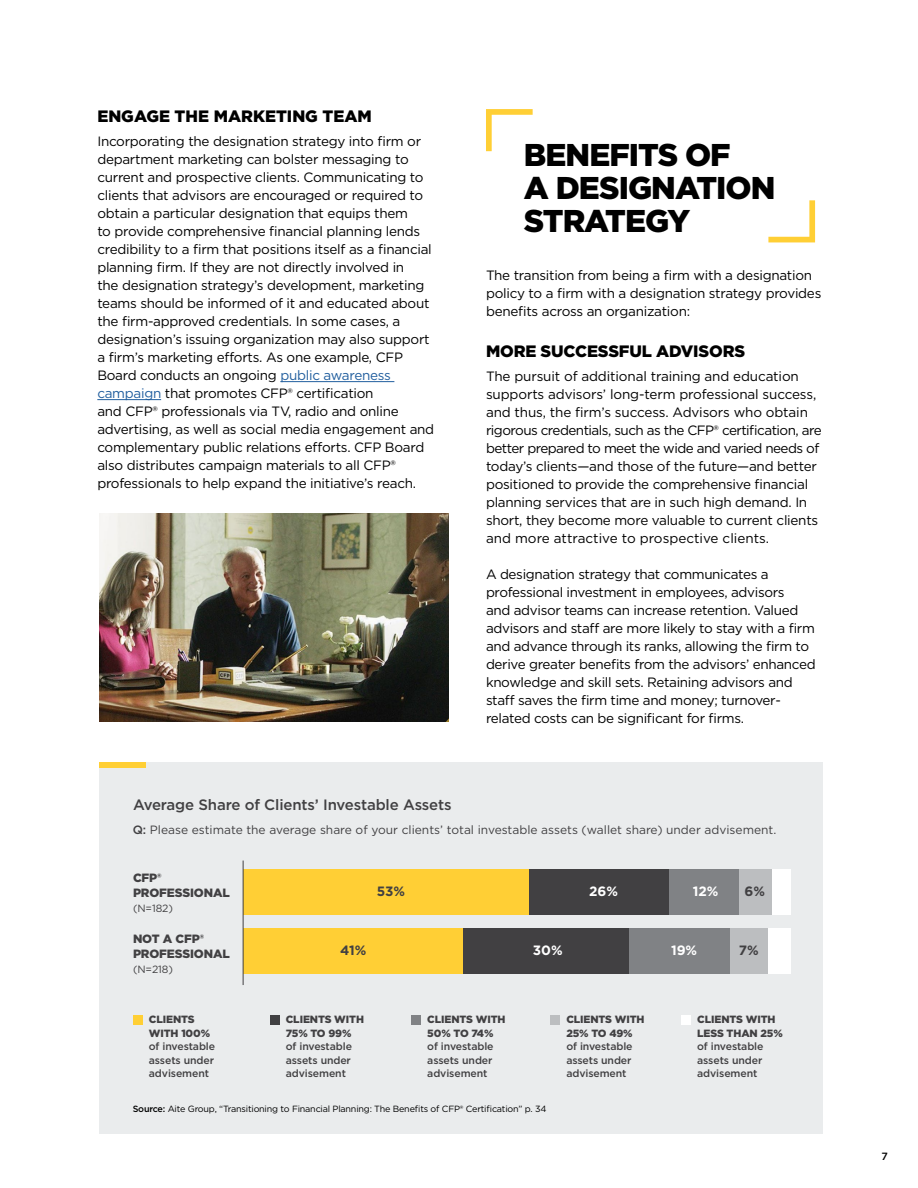
<style>
.page{position:relative;width:918px;height:1188px;background:#fff}
.page>*{position:absolute;margin:0;border:0;box-sizing:border-box;transform-origin:0 0}
.t1{font:900 31.5px/33px "Gotham";letter-spacing:-.03em;color:#000}
.t2{font:900 16.5px "Gotham";letter-spacing:-.01em;color:#000}
.t3{font:500 15px "Gotham";letter-spacing:-.01em;color:#414042}
.t4{font:13.5px/18px "Gotham";letter-spacing:-.02em;color:#000}
.t5{font:700 13.5px "Gotham";color:#fff}
.t6{font:700 13.5px "Gotham";color:#414042}
.t7{font:12px "Gotham";color:#414042}
.t8{font:900 12px/15px "Gotham";letter-spacing:-.01em;color:#414042}
.t9{font:500 10.5px/13.5px "Gotham";letter-spacing:-.01em;color:#414042;text-align:justify}
.t10{font:900 10.5px/13.5px "Gotham";letter-spacing:-.01em;color:#414042}
.t11{font:10.5px "Gotham";letter-spacing:-.01em;color:#414042}
.t12{font:500 10.5px "Gotham";color:#000}
.t13{font:9px "Gotham";letter-spacing:-.02em;color:#000}
.s1{color:#215e9e}
.s2{font-weight:500}
</style>
<div class="page">
<div style="left:100px;top:762px;width:723px;height:372px;background:#eaeced"></div>
<svg style="left:486px;top:109px;width:47px;height:42px"></svg>
<svg style="left:768px;top:200px;width:47px;height:42px"></svg>
<div style="left:100px;top:762px;width:46px;height:6px;background:#ffcf35"></div>
<div style="left:133px;top:1015px;width:9px;height:10px;background:#ffcf35"></div>
<div style="left:270px;top:1015px;width:10px;height:10px;background:#414042"></div>
<div style="left:412px;top:1015px;width:9px;height:10px;background:#808285"></div>
<div style="left:551px;top:1015px;width:9px;height:10px;background:#bcbec0"></div>
<div style="left:682px;top:1015px;width:9px;height:10px;background:#fff"></div>
<hr style="left:280px;top:381px;width:114px;height:1px;background:#215e9e">
<hr style="left:97px;top:399px;width:64px;height:1px;background:#215e9e">
<img style="left:100px;top:513px;width:348px;height:208px">
<div style="left:243px;top:928px;width:222px;height:45px;background:#ffcf35"></div>
<div style="left:463px;top:928px;width:167px;height:45px;background:#414042"></div>
<div style="left:629px;top:928px;width:103px;height:45px;background:#808285"></div>
<div style="left:730px;top:928px;width:39px;height:45px;background:#bcbec0"></div>
<div style="left:768px;top:928px;width:22px;height:45px;background:#fff"></div>
<div style="left:243px;top:869px;width:288px;height:46px;background:#ffcf35"></div>
<div style="left:529px;top:869px;width:142px;height:46px;background:#414042"></div>
<div style="left:669px;top:869px;width:70px;height:46px;background:#808285"></div>
<div style="left:739px;top:869px;width:33px;height:46px;background:#bcbec0"></div>
<div style="left:772px;top:869px;width:18px;height:46px;background:#fff"></div>
<hr style="left:243px;top:861px;width:1px;height:124px;background:#414042">
<p class="t2" style="left:97px;top:105px;width:276px">ENGAGE THE MARKETING TEAM</p>
<p class="t4" style="left:97px;top:132px;width:338px">Incorporating the designation strategy into firm or department marketing can bolster messaging to current and prospective clients. Communicating to clients that advisors are encouraged or required to obtain a particular designation that equips them<br>to provide comprehensive financial planning lends credibility to a firm that positions itself as a financial planning firm. If they are not directly involved in<br>the designation strategy’s development, marketing teams should be informed of it and educated about the firm-approved credentials. In some cases, a designation’s issuing organization may also support a firm’s marketing efforts. As one example, CFP Board conducts an ongoing <span class="s1">public awareness campaign</span> that promotes CFP® certification<br>and CFP® professionals via TV, radio and online advertising, as well as social media engagement and complementary public relations efforts. CFP Board also distributes campaign materials to all CFP® professionals to help expand the initiative’s reach.</p>
<p class="t3" style="left:133px;top:795px;width:320px">Average Share of Clients’ Investable Assets</p>
<h1 class="t1" style="left:524px;top:138px;width:253px">BENEFITS OF<br>A DESIGNATION<br>STRATEGY</h1>
<p class="t4" style="left:486px;top:266px;width:337px">The transition from being a firm with a designation policy to a firm with a designation strategy provides benefits across an organization:</p>
<p class="t2" style="left:486px;top:340px;width:261px">MORE SUCCESSFUL ADVISORS</p>
<p class="t4" style="left:486px;top:367px;width:337px">The pursuit of additional training and education supports advisors’ long-term professional success, and thus, the firm’s success. Advisors who obtain rigorous credentials, such as the CFP® certification, are better prepared to meet the wide and varied needs of today’s clients—and those of the future—and better positioned to provide the comprehensive financial planning services that are in such high demand. In short, they become more valuable to current clients and more attractive to prospective clients.</p>
<p class="t4" style="left:486px;top:565px;width:331px">A designation strategy that communicates a professional investment in employees, advisors<br>and advisor teams can increase retention. Valued advisors and staff are more likely to stay with a firm and advance through its ranks, allowing the firm to derive greater benefits from the advisors’ enhanced knowledge and skill sets. Retaining advisors and staff saves the firm time and money; turnover&shy;related costs can be significant for firms.</p>
<p class="t7" style="left:133px;top:822px;width:645px"><span class="s2">Q:</span> Please estimate the average share of your clients’ total investable assets (wallet share) under advisement.</p>
<p class="t8" style="left:133px;top:870px;width:98px">CFP®<br>PROFESSIONAL</p>
<p class="t11" style="left:133px;top:901px;width:42px">(N=182)</p>
<p class="t8" style="left:133px;top:931px;width:98px">NOT A CFP®<br>PROFESSIONAL</p>
<p class="t11" style="left:133px;top:962px;width:42px">(N=218)</p>
<p class="t10" style="left:149px;top:1013px;width:63px">CLIENTS<br>WITH 100%</p>
<p class="t9" style="left:149px;top:1040px;width:68px">of investable assets under advisement</p>
<p class="t6" style="left:377px;top:883px;width:30px">53%</p>
<p class="t5" style="left:589px;top:883px;width:30px">26%</p>
<p class="t5" style="left:693px;top:883px;width:27px">12%</p>
<p class="t6" style="left:744px;top:883px;width:22px">6%</p>
<p class="t6" style="left:340px;top:941px;width:28px">41%</p>
<p class="t5" style="left:533px;top:941px;width:31px">30%</p>
<p class="t5" style="left:671px;top:941px;width:28px">19%</p>
<p class="t6" style="left:739px;top:941px;width:21px">7%</p>
<p class="t10" style="left:286px;top:1013px;width:80px">CLIENTS WITH<br>75% TO 99%</p>
<p class="t9" style="left:286px;top:1040px;width:68px">of investable assets under advisement</p>
<p class="t10" style="left:427px;top:1013px;width:80px">CLIENTS WITH<br>50% TO 74%</p>
<p class="t9" style="left:427px;top:1040px;width:68px">of investable assets under advisement</p>
<p class="t10" style="left:566px;top:1013px;width:80px">CLIENTS WITH<br>25% TO 49%</p>
<p class="t9" style="left:566px;top:1040px;width:68px">of investable assets under advisement</p>
<p class="t10" style="left:697px;top:1013px;width:87px">CLIENTS WITH<br>LESS THAN 25%</p>
<p class="t9" style="left:697px;top:1040px;width:68px">of investable assets under advisement</p>
<p class="t13" style="left:133px;top:1103px;width:415px"><span class="s2">Source:</span> Aite Group, “Transitioning to Financial Planning: The Benefits of CFP® Certification” p. 34</p>
<p class="t12" style="left:882px;top:1149px;width:8px">7</p>
</div>
